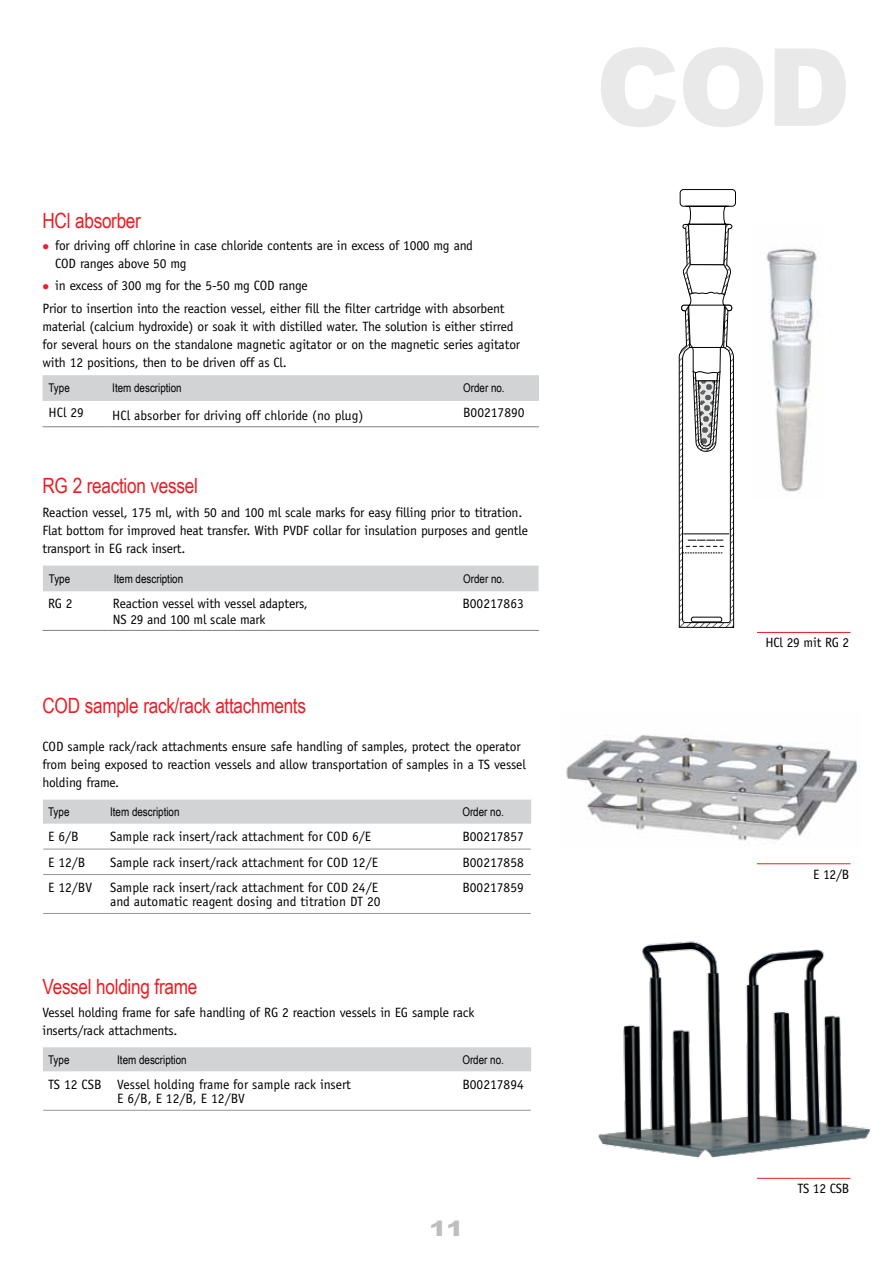
<style>
.page{position:relative;width:893px;height:1263px;background:#fff}
.page>*{position:absolute;margin:0;border:0;box-sizing:border-box;transform-origin:0 0}
.t1{font:900 108px "Arial";color:#e9e9ea}
.t2{font:21px "Arial Narrow";letter-spacing:-.015em;color:#ed1d24}
.t3{font:900 21px "Arial";color:#bcbec0;scale:1.25 1}
.t4{font:13.5px/18px "Officina Sans";letter-spacing:-.015em;color:#000}
.t5{font:12px "Arial Narrow";color:#000}
.s1{color:#ed1d24}
</style>
<div class="page">
<img style="left:566px;top:735px;width:294px;height:106px">
<img style="left:598px;top:941px;width:273px;height:217px">
<img style="left:766px;top:248px;width:51px;height:244px">
<svg style="left:678px;top:189px;width:58px;height:439px"></svg>
<hr style="left:757px;top:632px;width:93px;height:1px;background:#ed1d24">
<hr style="left:757px;top:863px;width:93px;height:1px;background:#ed1d24">
<hr style="left:757px;top:1178px;width:93px;height:1px;background:#ed1d24">
<div style="left:43px;top:375px;width:496px;height:26px;background:#d1d3d4"></div>
<hr style="left:43px;top:426px;width:63px;height:1px;background:#808285">
<hr style="left:106px;top:426px;width:351px;height:1px;background:#808285">
<hr style="left:457px;top:426px;width:82px;height:1px;background:#808285">
<div style="left:43px;top:566px;width:496px;height:25px;background:#d1d3d4"></div>
<hr style="left:43px;top:630px;width:65px;height:1px;background:#808285">
<hr style="left:108px;top:630px;width:349px;height:1px;background:#808285">
<hr style="left:457px;top:630px;width:82px;height:1px;background:#808285">
<div style="left:43px;top:800px;width:488px;height:24px;background:#d1d3d4"></div>
<hr style="left:43px;top:849px;width:62px;height:1px;background:#939598">
<hr style="left:105px;top:849px;width:352px;height:1px;background:#939598">
<hr style="left:457px;top:849px;width:74px;height:1px;background:#939598">
<hr style="left:43px;top:874px;width:62px;height:1px;background:#939598">
<hr style="left:105px;top:874px;width:352px;height:1px;background:#939598">
<hr style="left:457px;top:874px;width:74px;height:1px;background:#939598">
<hr style="left:43px;top:913px;width:62px;height:1px;background:#939598">
<hr style="left:105px;top:913px;width:352px;height:1px;background:#939598">
<hr style="left:457px;top:913px;width:74px;height:1px;background:#939598">
<div style="left:43px;top:1047px;width:488px;height:24px;background:#d1d3d4"></div>
<hr style="left:43px;top:1110px;width:69px;height:1px;background:#939598">
<hr style="left:112px;top:1110px;width:345px;height:1px;background:#939598">
<hr style="left:457px;top:1110px;width:74px;height:1px;background:#939598">
<h2 class="t2" style="left:43px;top:205px;width:100px">HCl absorber</h2>
<p class="t4" style="left:55px;top:237px;width:419px;text-indent:-13px"><span class="s1">●</span> for driving off chlorine in case chloride contents are in excess of 1000 mg and<br>COD ranges above 50 mg</p>
<p class="t4" style="left:43px;top:275px;width:463px;line-height:22.2px"><span class="s1">●</span> in excess of 300 mg for the 5-50 mg COD range<br>Prior to insertion into the reaction vessel, either fill the filter cartridge with absorbent</p>
<p class="t4" style="left:43px;top:317px;width:479px">material (calcium hydroxide) or soak it with distilled water. The solution is either stirred for several hours on the standalone magnetic agitator or on the magnetic series agitator with 12 positions, then to be driven off as Cl.</p>
<p class="t5" style="left:49px;top:379px;width:23px">Type</p>
<p class="t5" style="left:112px;top:379px;width:71px">Item description</p>
<p class="t5" style="left:463px;top:379px;width:43px">Order no.</p>
<p class="t4" style="left:49px;top:404px;width:37px">HCl 29</p>
<p class="t4" style="left:112px;top:407px;width:253px">HCl absorber for driving off chloride (no plug)</p>
<p class="t4" style="left:463px;top:404px;width:63px">B00217890</p>
<h2 class="t2" style="left:43px;top:470px;width:157px">RG 2 reaction vessel</h2>
<p class="t4" style="left:43px;top:503px;width:487px">Reaction vessel, 175 ml, with 50 and 100 ml scale marks for easy filling prior to titration.<br>Flat bottom for improved heat transfer. With PVDF collar for insulation purposes and gentle transport in EG rack insert.</p>
<p class="t5" style="left:49px;top:570px;width:23px">Type</p>
<p class="t5" style="left:114px;top:570px;width:71px">Item description</p>
<p class="t5" style="left:463px;top:570px;width:43px">Order no.</p>
<p class="t4" style="left:48px;top:594px;width:26px">RG 2</p>
<p class="t4" style="left:113px;top:595px;width:196px;line-height:16.2px">Reaction vessel with vessel adapters,<br>NS 29 and 100 ml scale mark</p>
<p class="t4" style="left:462px;top:594px;width:63px">B00217863</p>
<h2 class="t2" style="left:43px;top:690px;width:265px">COD sample rack/rack attachments</h2>
<p class="t4" style="left:43px;top:737px;width:485px">COD sample rack/rack attachments ensure safe handling of samples, protect the operator from being exposed to reaction vessels and allow transportation of samples in a TS vessel holding frame.</p>
<p class="t5" style="left:48px;top:803px;width:23px">Type</p>
<p class="t5" style="left:110px;top:803px;width:71px">Item description</p>
<p class="t5" style="left:462px;top:803px;width:43px">Order no.</p>
<p class="t4" style="left:48px;top:828px;width:32px">E 6/B</p>
<p class="t4" style="left:110px;top:828px;width:263px">Sample rack insert/rack attachment for COD 6/E</p>
<p class="t4" style="left:462px;top:828px;width:63px">B00217857</p>
<p class="t4" style="left:48px;top:853px;width:39px">E 12/B</p>
<p class="t4" style="left:110px;top:853px;width:269px">Sample rack insert/rack attachment for COD 12/E</p>
<p class="t4" style="left:462px;top:853px;width:63px">B00217858</p>
<p class="t4" style="left:48px;top:879px;width:45px">E 12/BV</p>
<p class="t4" style="left:110px;top:881px;width:272px;line-height:13.5px">Sample rack insert/rack attachment for COD 24/E and automatic reagent dosing and titration DT 20</p>
<p class="t4" style="left:462px;top:879px;width:63px">B00217859</p>
<h2 class="t2" style="left:43px;top:971px;width:156px">Vessel holding frame</h2>
<p class="t4" style="left:43px;top:1003px;width:433px">Vessel holding frame for safe handling of RG 2 reaction vessels in EG sample rack inserts/rack attachments.</p>
<p class="t5" style="left:48px;top:1051px;width:23px">Type</p>
<p class="t5" style="left:117px;top:1051px;width:71px">Item description</p>
<p class="t5" style="left:462px;top:1051px;width:43px">Order no.</p>
<p class="t4" style="left:117px;top:1078px;width:235px;line-height:13.5px;text-indent:-69px">TS 12 CSB Vessel holding frame for sample rack insert<br>E 6/B, E 12/B, E 12/BV</p>
<p class="t4" style="left:462px;top:1075px;width:63px">B00217894</p>
<h2 class="t3" style="left:429px;top:1213px;width:29px">11</h2>
<h1 class="t1" style="left:596px;top:9px;width:256px">COD</h1>
<p class="t4" style="left:765px;top:634px;width:85px">HCl 29 mit RG 2</p>
<p class="t4" style="left:813px;top:865px;width:38px">E 12/B</p>
<p class="t4" style="left:797px;top:1180px;width:53px">TS 12 CSB</p>
</div>
